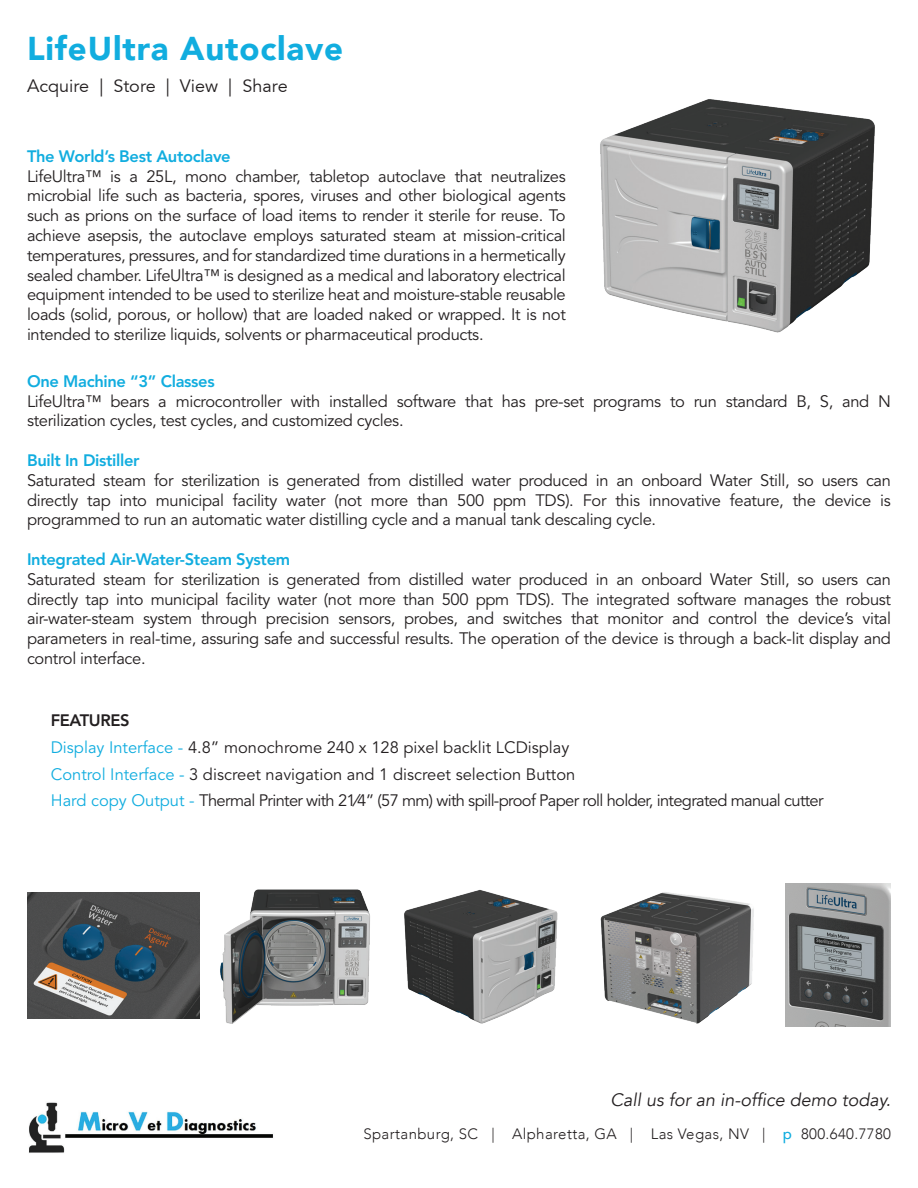
<style>
.page{position:relative;width:918px;height:1188px;background:#fff}
.page>*{position:absolute;margin:0;border:0;box-sizing:border-box;transform-origin:0 0}
.t1{font:900 33px "Avenir";letter-spacing:.025em;color:#11addf}
.t2{font:italic 18px "Avenir";color:#231f20}
.t3{font:18px "Avenir";color:#231f20}
.t4{font:16.5px/19.8px "Avenir LT Std";letter-spacing:-.02em;color:#231f20;text-align:justify}
.t5{font:16.5px/27px "Avenir LT Std";color:#231f20}
.t6{font:800 16.5px "Avenir LT Std";letter-spacing:-.02em;color:#11addf}
.t7{font:300 15px "Avenir";letter-spacing:.025em;color:#231f20}
.s1{font-weight:800}
.s2{color:#11addf}
.s3{font-weight:500;color:#11addf}
</style>
<div class="page">
<img style="left:600px;top:99px;width:275px;height:234px">
<img style="left:220px;top:889px;width:150px;height:135px">
<img style="left:404px;top:889px;width:154px;height:135px">
<img style="left:600px;top:892px;width:154px;height:132px">
<img style="left:785px;top:884px;width:106px;height:143px">
<img style="left:27px;top:892px;width:172px;height:127px">
<img style="left:29px;top:1102px;width:244px;height:51px">
<h1 class="t1" style="left:27px;top:20px;width:318px">LifeUltra Autoclave</h1>
<p class="t3" style="left:27px;top:75px;width:262px">Acquire | Store | View | Share</p>
<p class="t6" style="left:27px;top:146px;width:205px">The World’s Best Autoclave</p>
<p class="t4" style="left:27px;top:166px;width:540px">LifeUltra™ is a 25L, mono chamber, tabletop autoclave that neutralizes microbial life such as bacteria, spores, viruses and other biological agents such as prions on the surface of load items to render it sterile for reuse. To achieve asepsis, the autoclave employs saturated steam at mission-critical temperatures, pressures, and for standardized time durations in a hermetically sealed chamber. LifeUltra™ is designed as a medical and laboratory electrical equipment intended to be used to sterilize heat and moisture-stable reusable loads (solid, porous, or hollow) that are loaded naked or wrapped. It is not intended to sterilize liquids, solvents or pharmaceutical products.</p>
<p class="t6" style="left:27px;top:371px;width:189px">One Machine “3” Classes</p>
<p class="t4" style="left:27px;top:391px;width:866px">LifeUltra™ bears a microcontroller with installed software that has pre-set programs to run standard B, S, and N sterilization cycles, test cycles, and customized cycles.</p>
<p class="t6" style="left:27px;top:450px;width:114px">Built In Distiller</p>
<p class="t4" style="left:27px;top:471px;width:866px">Saturated steam for sterilization is generated from distilled water produced in an onboard Water Still, so users can directly tap into municipal facility water (not more than 500 ppm TDS). For this innovative feature, the device is programmed to run an automatic water distilling cycle and a manual tank descaling cycle.</p>
<p class="t6" style="left:27px;top:549px;width:265px">Integrated Air-Water-Steam System</p>
<p class="t4" style="left:27px;top:570px;width:866px">Saturated steam for sterilization is generated from distilled water produced in an onboard Water Still, so users can directly tap into municipal facility water (not more than 500 ppm TDS). The integrated software manages the robust air-water-steam system through precision sensors, probes, and switches that monitor and control the device’s vital parameters in real-time, assuring safe and successful results. The operation of the device is through a back-lit display and control interface.</p>
<p class="t5" style="left:51px;top:707px;width:774px"><span class="s1">FEATURES<br></span><span class="s2">Display Interface -</span> 4.8” monochrome 240 x 128 pixel backlit LCDisplay<br><span class="s2">Control Interface -</span> 3 discreet navigation and 1 discreet selection Button<br><span class="s2">Hard copy Output -</span> Thermal Printer with 21⁄4” (57 mm) with spill-proof Paper roll holder, integrated manual cutter</p>
<p class="t2" style="left:611px;top:1090px;width:282px">Call us for an in-office demo today.</p>
<p class="t7" style="left:363px;top:1125px;width:529px">Spartanburg, SC | Alpharetta, GA | Las Vegas, NV | <span class="s3">p</span> 800.640.7780</p>
</div>
